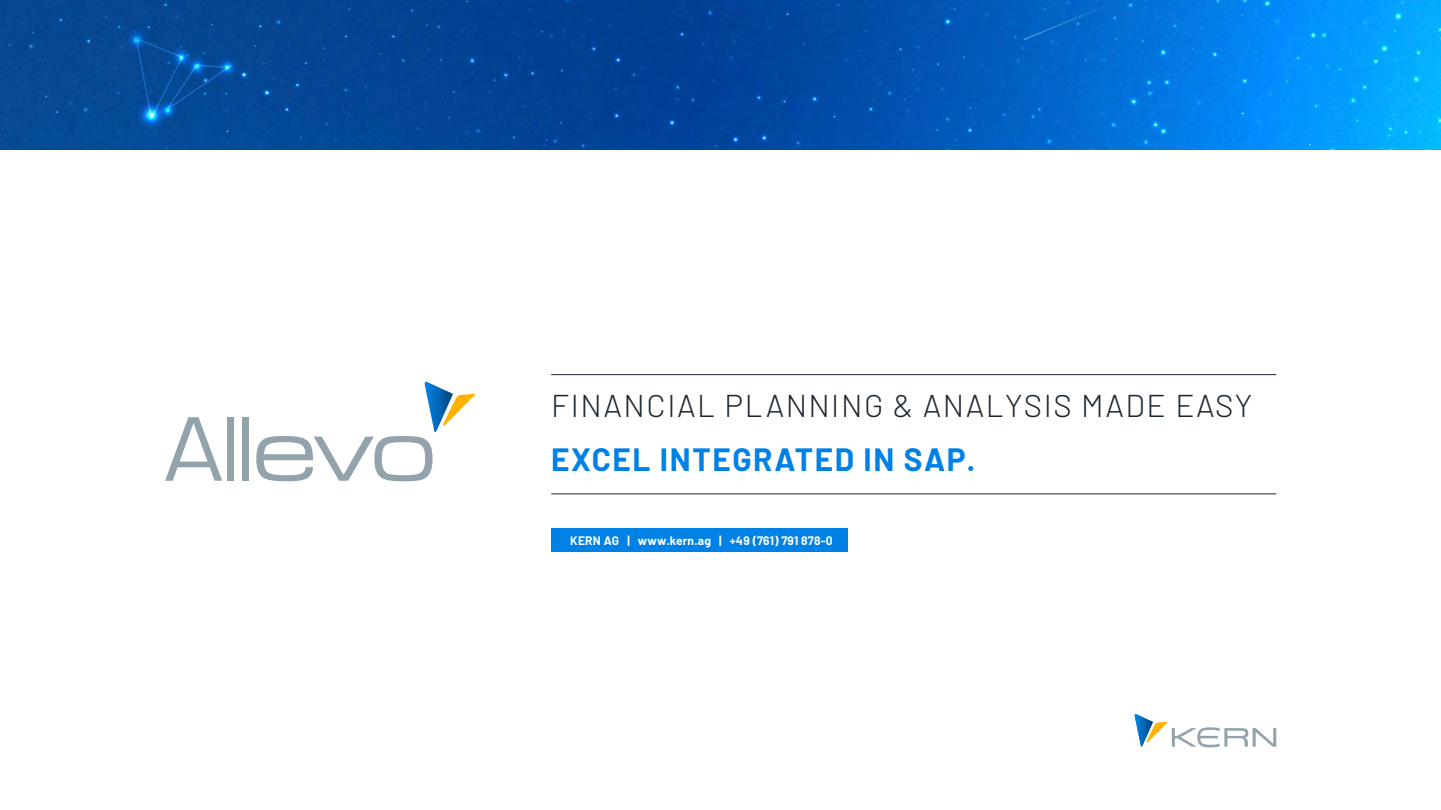
<style>
.page{position:relative;width:1441px;height:810px;background:#fff}
.page>*{position:absolute;margin:0;border:0;box-sizing:border-box;transform-origin:0 0}
.t1{font:300 31.5px "Barlow";letter-spacing:.05em;color:#1b2630}
.t2{font:700 31.5px "Barlow";letter-spacing:.05em;color:#0081e5}
.t3{font:700 12px "Barlow";letter-spacing:.02em;color:#fff}
</style>
<div class="page">
<img style="left:0;top:0;width:1440px;height:150px">
<svg style="left:165px;top:417px;width:57px;height:64px"></svg>
<div style="left:227px;top:417px;width:7px;height:64px;background:#92a3ab"></div>
<div style="left:242px;top:417px;width:7px;height:64px;background:#92a3ab"></div>
<svg style="left:256px;top:382px;width:219px;height:99px"></svg>
<svg style="left:1134px;top:714px;width:141px;height:33px"></svg>
<hr style="left:551px;top:374px;width:724px;height:1px;background:#1b2630">
<hr style="left:551px;top:494px;width:724px;height:1px;background:#1b2630">
<div style="left:551px;top:529px;width:297px;height:23px;background:#0081e5"></div>
<h1 class="t1" style="left:551px;top:383px;width:702px">FINANCIAL PLANNING &amp; ANALYSIS MADE EASY</h1>
<h1 class="t2" style="left:551px;top:436px;width:425px">EXCEL INTEGRATED IN SAP.</h1>
<p class="t3" style="left:570px;top:532px;width:264px">KERN AG | www.kern.ag | +49 (761) 791 878-0</p>
</div>
